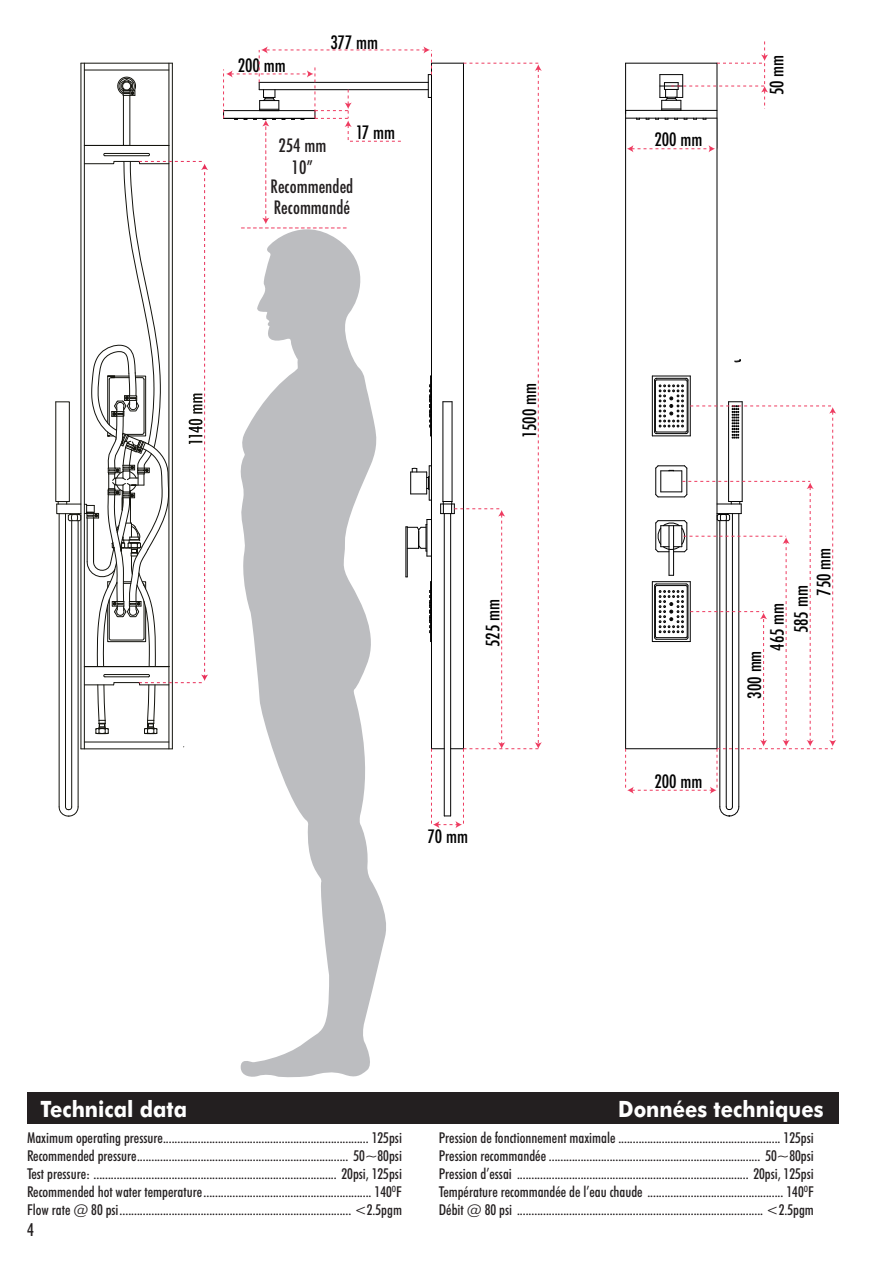
<style>
.page{position:relative;width:893px;height:1263px;background:#fff}
.page>*{position:absolute;margin:0;border:0;box-sizing:border-box;transform-origin:0 0}
.t1{font:700 22.5px "Futura BT";color:#fff;scale:.9 1}
.t2{font:500 condensed 18px "Futura";color:#030303}
.t3{font:500 condensed 18px/21.6px "Futura";color:#231f20}
.t4{font:500 condensed 18px "Futura BT";color:#231f20}
.t5{font:500 condensed 15px "Futura BT";color:#231f20}
</style>
<div class="page">
<hr style="left:719px;top:521px;width:1px;height:286px;background:#030303">
<hr style="left:726px;top:521px;width:1px;height:286px;background:#030303">
<hr style="left:738px;top:514px;width:1px;height:293px;background:#030303">
<hr style="left:732px;top:514px;width:1px;height:293px;background:#030303">
<svg style="left:719px;top:806px;width:20px;height:11px"></svg>
<hr style="left:625px;top:63px;width:1px;height:686px;background:#030303">
<hr style="left:717px;top:63px;width:1px;height:686px;background:#030303">
<hr style="left:626px;top:63px;width:91px;height:1px;background:#030303">
<hr style="left:652px;top:376px;width:38px;height:1px;background:#030303">
<hr style="left:690px;top:376px;width:1px;height:60px;background:#030303">
<hr style="left:652px;top:376px;width:1px;height:60px;background:#030303">
<hr style="left:626px;top:118px;width:91px;height:1px;background:#030303">
<hr style="left:626px;top:110px;width:91px;height:1px;background:#030303">
<svg style="left:646px;top:118px;width:13px;height:2px"></svg>
<svg style="left:665px;top:118px;width:13px;height:2px"></svg>
<svg style="left:684px;top:118px;width:13px;height:2px"></svg>
<svg style="left:659px;top:41px;width:109px;height:70px"></svg>
<svg style="left:625px;top:378px;width:211px;height:416px"></svg>
<svg style="left:627px;top:145px;width:88px;height:7px"></svg>
<svg style="left:240px;top:828px;width:146px;height:250px"></svg>
<svg style="left:223px;top:46px;width:319px;height:782px"></svg>
<svg style="left:734px;top:359px;width:7px;height:3px"></svg>
<hr style="left:81px;top:63px;width:1px;height:686px;background:#13130d">
<hr style="left:84px;top:63px;width:1px;height:686px;background:#13130d">
<hr style="left:172px;top:63px;width:1px;height:686px;background:#13130d">
<hr style="left:169px;top:63px;width:1px;height:686px;background:#13130d">
<hr style="left:81px;top:63px;width:91px;height:1px;background:#13130d">
<hr style="left:84px;top:70px;width:85px;height:1px;background:#13130d">
<hr style="left:84px;top:145px;width:85px;height:1px;background:#13130d">
<svg style="left:117px;top:77px;width:19px;height:19px"></svg>
<hr style="left:129px;top:95px;width:1px;height:50px;background:#13130d">
<hr style="left:123px;top:95px;width:1px;height:50px;background:#13130d">
<svg style="left:55px;top:153px;width:153px;height:664px"></svg>
<div style="left:27px;top:1092px;width:812px;height:31px;background:#231f20"></div>
<p class="t2" style="left:238px;top:54px;width:50px">200 mm</p>
<p class="t2" style="left:330px;top:30px;width:49px">377 mm</p>
<p class="t3" style="left:278px;top:135px;width:50px;text-align:center">254 mm<br>10”</p>
<p class="t2" style="left:356px;top:121px;width:41px">17 mm</p>
<p class="t3" style="left:270px;top:175px;width:84px">Recommended<br>Recommandé</p>
<p class="t2" style="left:518px;top:438px;width:56px;rotate:-90deg">1500 mm</p>
<p class="t2" style="left:481px;top:647px;width:50px;rotate:-90deg">525 mm</p>
<p class="t2" style="left:427px;top:825px;width:42px">70 mm</p>
<p class="t2" style="left:654px;top:128px;width:50px">200 mm</p>
<p class="t2" style="left:765px;top:95px;width:42px;rotate:-90deg">50 mm</p>
<p class="t2" style="left:654px;top:770px;width:50px">200 mm</p>
<p class="t2" style="left:743px;top:698px;width:50px;rotate:-90deg">300 mm</p>
<p class="t2" style="left:766px;top:651px;width:50px;rotate:-90deg">465 mm</p>
<p class="t2" style="left:790px;top:633px;width:50px;rotate:-90deg">585 mm</p>
<p class="t2" style="left:812px;top:596px;width:50px;rotate:-90deg">750 mm</p>
<p class="t1" style="left:40px;top:1095px;width:164px">Technical data</p>
<p class="t1" style="left:618px;top:1095px;width:230px">Données techniques</p>
<p class="t5" style="left:27px;top:1128px;width:376px">Maximum operating pressure....................................................................... 125psi</p>
<p class="t5" style="left:27px;top:1146px;width:377px">Recommended pressure......................................................................... 50~80psi</p>
<p class="t5" style="left:27px;top:1164px;width:377px">Test pressure: .................................................................................... 20psi, 125psi</p>
<p class="t5" style="left:27px;top:1182px;width:376px">Recommended hot water temperature.......................................................... 140<sup>O</sup>F</p>
<p class="t5" style="left:27px;top:1200px;width:377px">Flow rate @ 80 psi................................................................................ &lt;2.5pgm</p>
<p class="t5" style="left:439px;top:1128px;width:376px">Pression de fonctionnement maximale ........................................................ 125psi</p>
<p class="t5" style="left:439px;top:1146px;width:376px">Pression recommandée ......................................................................... 50~80psi</p>
<p class="t5" style="left:439px;top:1164px;width:376px">Pression d’essai ................................................................................ 20psi, 125psi</p>
<p class="t5" style="left:439px;top:1182px;width:376px">Température recommandée de l’eau chaude ............................................... 140<sup>O</sup>F</p>
<p class="t5" style="left:439px;top:1200px;width:377px">Débit @ 80 psi ..................................................................................... &lt;2.5pgm</p>
<p class="t4" style="left:27px;top:1218px;width:8px">4</p>
</div>
